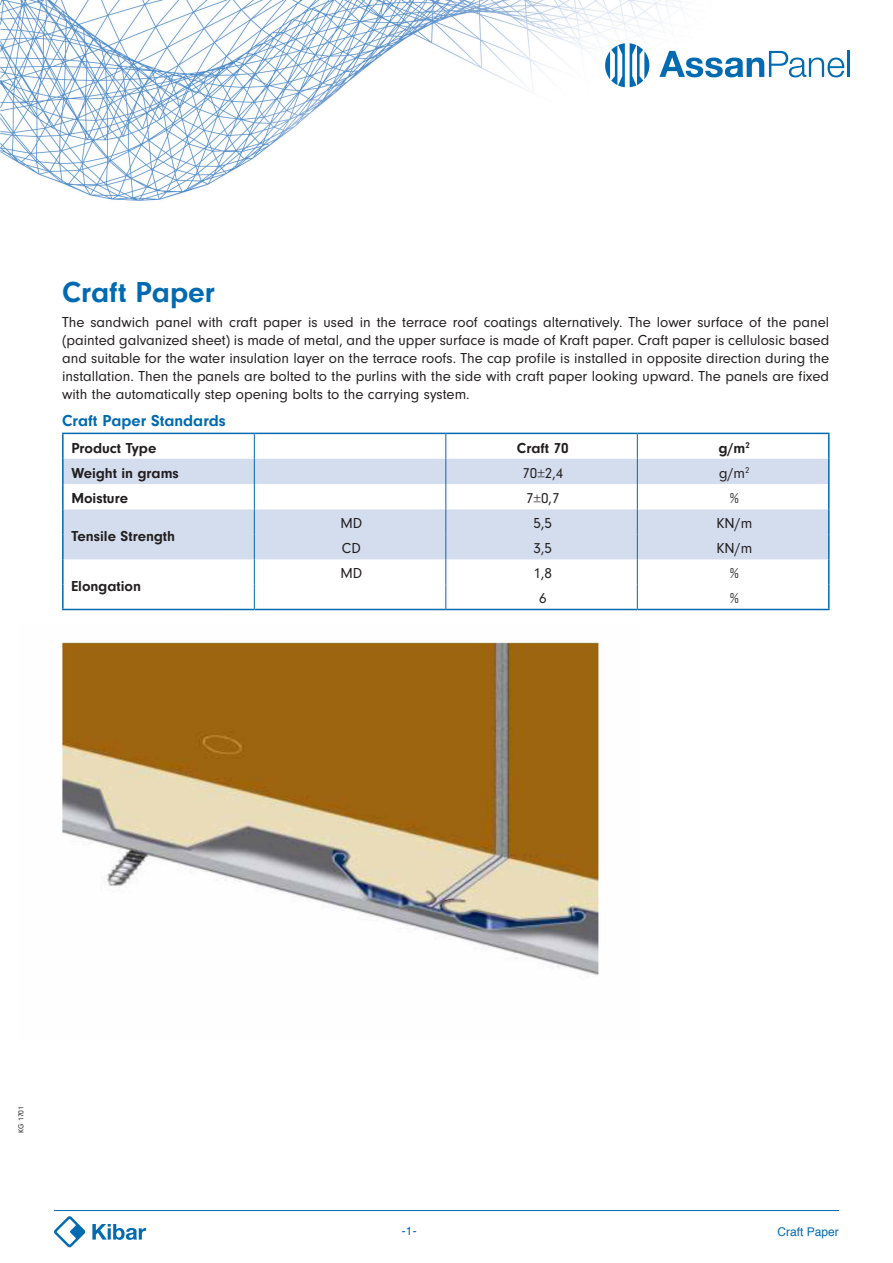
<style>
.page{position:relative;width:893px;height:1263px;background:#fff}
.page>*{position:absolute;margin:0;border:0;box-sizing:border-box;transform-origin:0 0}
.t1{font:700 30px "Neuzeit Gro";color:#016ab0}
.t2{font:700 16.5px "Neuzeit Gro";color:#016ab0}
.t3{font:15px/18px "Neuzeit Gro";color:#231f20;text-align:justify}
.t4{font:700 15px "Neuzeit Gro";color:#231f20}
.t5{font:12px "Helvetica";color:#016ab0}
.t6{font:7.5px "Neuzeit Gro";color:#231f20}
</style>
<div class="page">
<img style="left:0;top:0;width:850px;height:1248px">
<svg style="left:605px;top:43px;width:44px;height:44px"></svg>
<svg style="left:659px;top:51px;width:185px;height:26px"></svg>
<hr style="left:847px;top:51px;width:3px;height:26px;background:#016ab0">
<svg style="left:92px;top:1224px;width:54px;height:16px"></svg>
<svg style="left:54px;top:1216px;width:31px;height:31px"></svg>
<hr style="left:54px;top:1210px;width:785px;height:1px;background:#016ab0">
<svg style="left:64px;top:459px;width:764px;height:100px;fill:#d4ddee"></svg>
<svg style="left:254px;top:434px;width:1px;height:175px"></svg>
<svg style="left:445px;top:434px;width:1px;height:175px"></svg>
<svg style="left:637px;top:434px;width:1px;height:175px"></svg>
<hr style="left:62px;top:433px;width:192px;height:1px;background:#016ab0">
<hr style="left:62px;top:434px;width:2px;height:25px;background:#016ab0">
<hr style="left:254px;top:433px;width:192px;height:1px;background:#016ab0">
<hr style="left:446px;top:433px;width:191px;height:1px;background:#016ab0">
<hr style="left:637px;top:433px;width:193px;height:1px;background:#016ab0">
<hr style="left:828px;top:434px;width:2px;height:25px;background:#016ab0">
<hr style="left:62px;top:459px;width:2px;height:25px;background:#016ab0">
<hr style="left:828px;top:459px;width:2px;height:25px;background:#016ab0">
<hr style="left:62px;top:484px;width:2px;height:25px;background:#016ab0">
<hr style="left:828px;top:484px;width:2px;height:25px;background:#016ab0">
<hr style="left:62px;top:509px;width:2px;height:25px;background:#016ab0">
<hr style="left:62px;top:534px;width:2px;height:25px;background:#016ab0">
<hr style="left:828px;top:509px;width:2px;height:25px;background:#016ab0">
<hr style="left:828px;top:534px;width:2px;height:25px;background:#016ab0">
<hr style="left:62px;top:559px;width:2px;height:25px;background:#016ab0">
<hr style="left:62px;top:584px;width:2px;height:25px;background:#016ab0">
<hr style="left:62px;top:609px;width:192px;height:1px;background:#016ab0">
<hr style="left:828px;top:559px;width:2px;height:25px;background:#016ab0">
<hr style="left:828px;top:584px;width:2px;height:25px;background:#016ab0">
<hr style="left:254px;top:609px;width:192px;height:1px;background:#016ab0">
<hr style="left:446px;top:609px;width:191px;height:1px;background:#016ab0">
<hr style="left:637px;top:609px;width:193px;height:1px;background:#016ab0">
<img style="left:18px;top:625px;width:622px;height:415px">
<p class="t1" style="left:62px;top:275px;width:154px">Craft Paper</p>
<p class="t3" style="left:62px;top:314px;width:769px">The sandwich panel with craft paper is used in the terrace roof coatings alternatively. The lower surface of the panel (painted galvanized sheet) is made of metal, and the upper surface is made of Kraft paper. Craft paper is cellulosic based and suitable for the water insulation layer on the terrace roofs. The cap profile is installed in opposite direction during the installation. Then the panels are bolted to the purlins with the side with craft paper looking upward. The panels are fixed with the automatically step opening bolts to the carrying system.</p>
<p class="t2" style="left:62px;top:411px;width:165px">Craft Paper Standards</p>
<p class="t4" style="left:71px;top:439px;width:87px">Product Type</p>
<p class="t4" style="left:517px;top:439px;width:53px">Craft 70</p>
<p class="t4" style="left:719px;top:439px;width:32px">g/m<sup>2</sup></p>
<p class="t4" style="left:71px;top:465px;width:109px">Weight in grams</p>
<p class="t3" style="left:522px;top:464px;width:42px">70±2,4</p>
<p class="t3" style="left:719px;top:464px;width:32px">g/m<sup>2</sup></p>
<p class="t4" style="left:71px;top:490px;width:58px">Moisture</p>
<p class="t3" style="left:526px;top:490px;width:35px">7±0,7</p>
<p class="t3" style="left:730px;top:490px;width:11px">%</p>
<p class="t4" style="left:71px;top:528px;width:105px">Tensile Strength</p>
<p class="t3" style="left:340px;top:515px;width:23px">MD</p>
<p class="t3" style="left:534px;top:515px;width:20px">5,5</p>
<p class="t3" style="left:716px;top:515px;width:37px">KN/m</p>
<p class="t3" style="left:342px;top:540px;width:20px">CD</p>
<p class="t3" style="left:534px;top:540px;width:20px">3,5</p>
<p class="t3" style="left:716px;top:540px;width:37px">KN/m</p>
<p class="t4" style="left:71px;top:578px;width:71px">Elongation</p>
<p class="t3" style="left:340px;top:565px;width:23px">MD</p>
<p class="t3" style="left:534px;top:565px;width:20px">1,8</p>
<p class="t3" style="left:730px;top:565px;width:11px">%</p>
<p class="t3" style="left:539px;top:590px;width:9px">6</p>
<p class="t3" style="left:730px;top:590px;width:11px">%</p>
<p class="t6" style="left:17px;top:1132px;width:28px;rotate:-90deg">KG 1701</p>
<p class="t5" style="left:402px;top:1221px;width:16px">-1-</p>
<p class="t5" style="left:778px;top:1222px;width:63px">Craft Paper</p>
</div>
